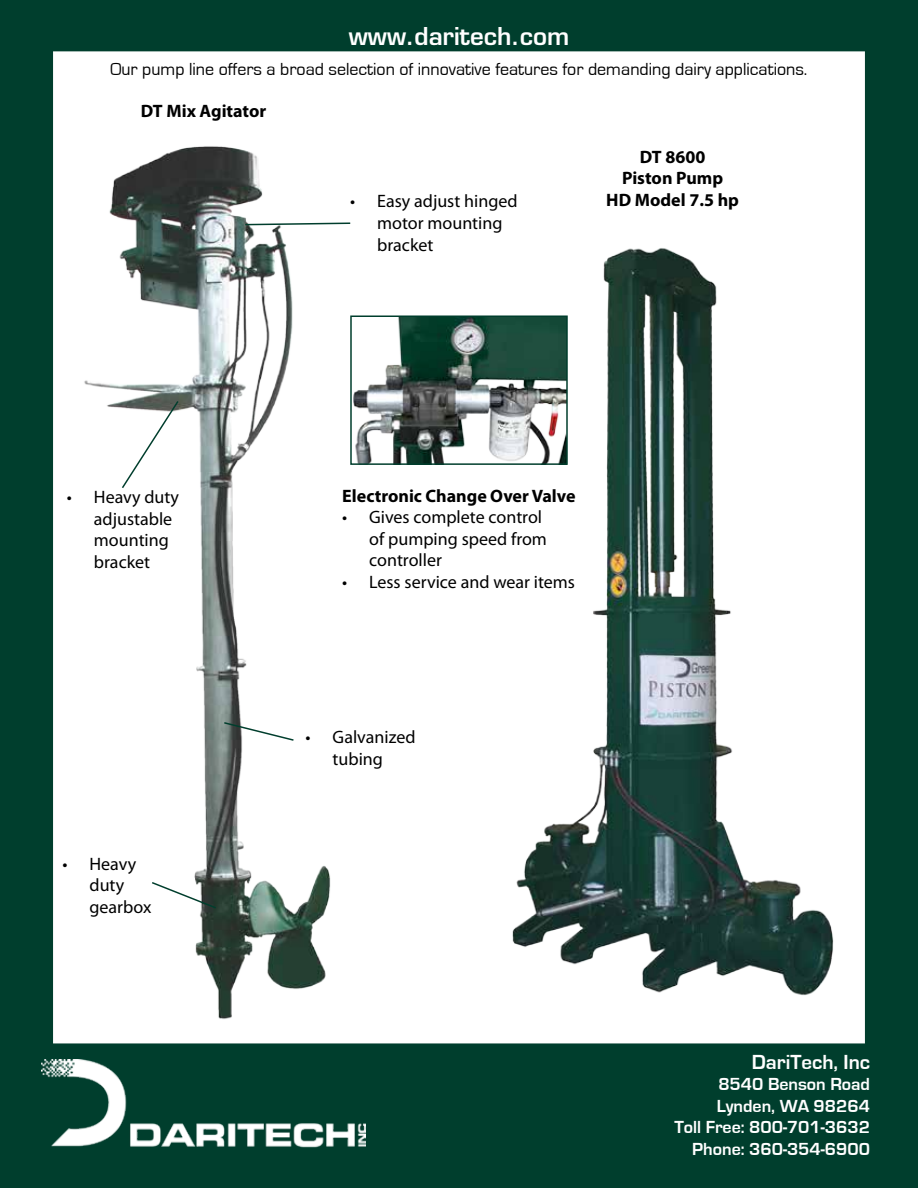
<style>
.page{position:relative;width:918px;height:1188px;background:#003e2d}
.page>*{position:absolute;margin:0;border:0;box-sizing:border-box;transform-origin:0 0}
.t1{font:600 24px "Eurostile";color:#fff}
.t2{font:700 21px "Eurostile";color:#fff}
.t3{font:18px/21.6px "Myriad Pro";color:#000}
.t4{font:18px "Eurostile";color:#000}
.t5{font:700 18px/21.6px "Eurostile";color:#fff;text-align:right}
.t6{font:700 18px/21.6px "Myriad Pro";color:#000;text-align:center}
</style>
<div class="page">
<div style="left:53px;top:51px;width:812px;height:992px;background:#fff;border:4px solid #fff"></div>
<img style="left:42px;top:1059px;width:324px;height:88px">
<img style="left:84px;top:146px;width:247px;height:873px">
<img style="left:512px;top:248px;width:322px;height:748px">
<svg style="left:244px;top:222px;width:107px;height:4px"></svg>
<svg style="left:120px;top:399px;width:60px;height:91px"></svg>
<svg style="left:223px;top:721px;width:72px;height:21px"></svg>
<svg style="left:150px;top:881px;width:68px;height:29px"></svg>
<img style="left:353px;top:318px;width:212px;height:144px">
<div style="left:350px;top:315px;width:218px;height:150px;border:2px solid #003e2d"></div>
<h1 class="t1" style="left:349px;top:21px;width:222px">www.daritech.com</h1>
<p class="t4" style="left:110px;top:60px;width:699px">Our pump line offers a broad selection of innovative features for demanding dairy applications.</p>
<p class="t6" style="left:141px;top:100px;width:127px">DT Mix Agitator</p>
<p class="t3" style="left:94px;top:486px;width:87px;text-indent:-27px">• Heavy duty adjustable mounting bracket</p>
<p class="t3" style="left:90px;top:852px;width:63px;text-indent:-27px">• Heavy duty gearbox</p>
<p class="t3" style="left:377px;top:190px;width:142px;text-indent:-27px">• Easy adjust hinged motor mounting bracket</p>
<p class="t6" style="left:606px;top:145px;width:134px">DT 8600<br>Piston Pump<br>HD Model 7.5 hp</p>
<p class="t6" style="left:342px;top:484px;width:235px">Electronic Change Over Valve</p>
<p class="t3" style="left:369px;top:506px;width:179px;text-indent:-27px">• Gives complete control of pumping speed from controller</p>
<p class="t3" style="left:342px;top:571px;width:234px">• Less service and wear items</p>
<p class="t3" style="left:306px;top:726px;width:111px;text-align:center">• Galvanized tubing</p>
<p class="t2" style="left:752px;top:1050px;width:120px">DariTech, Inc</p>
<p class="t5" style="left:674px;top:1074px;width:197px">8540 Benson Road<br>Lynden, WA 98264<br>Toll Free: 800-701-3632<br>Phone: 360-354-6900</p>
</div>
